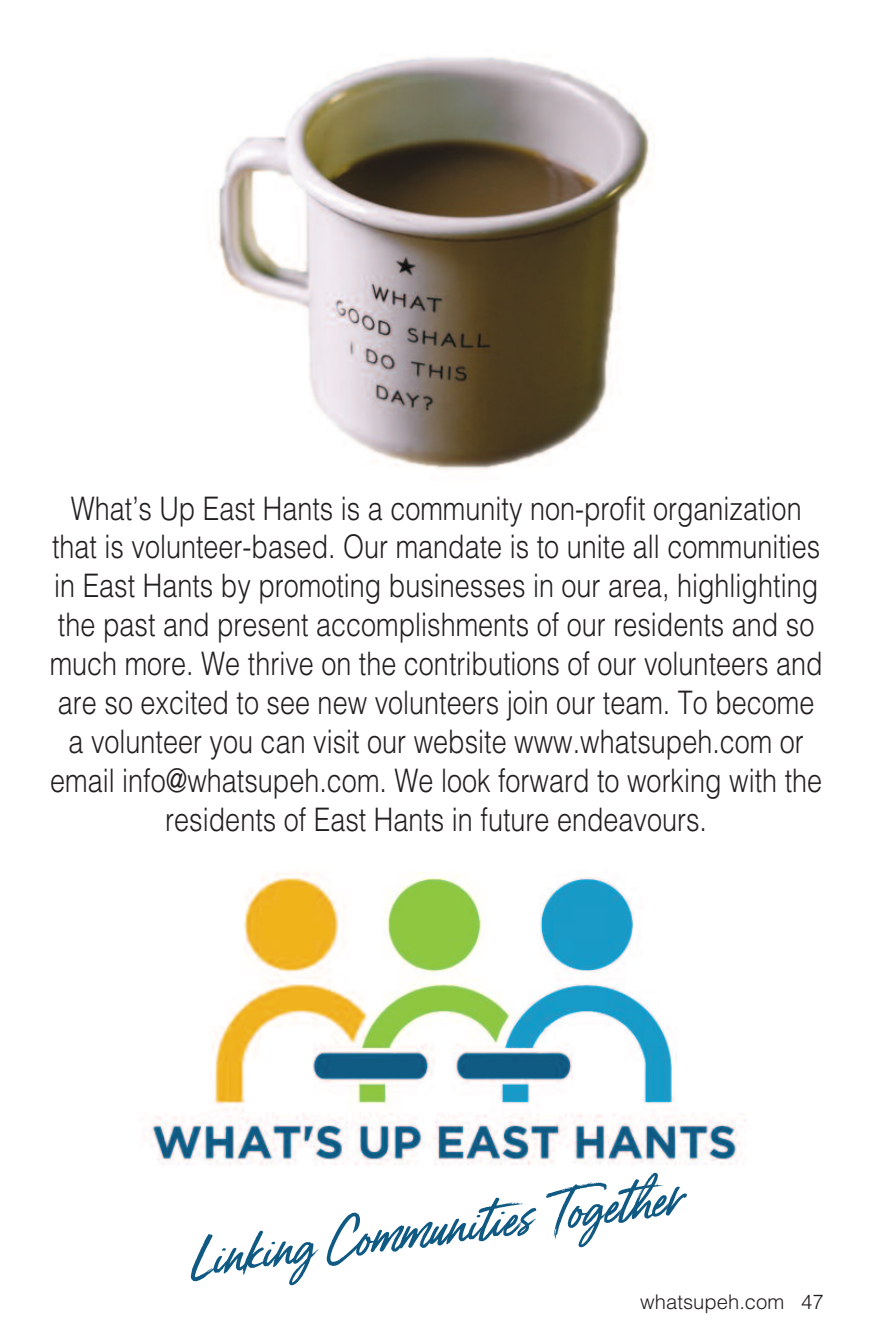
<style>
.page{position:relative;width:871px;height:1337px;background:#fff}
.page>*{position:absolute;margin:0;border:0;box-sizing:border-box;transform-origin:0 0}
.t1{font:italic 54px "Gotcha";color:#0f5982}
.t2{font:300 32.4px/38.9px "Helvetica";color:#231f20;text-align:center;scale:.83 1}
.t3{font:300 20.25px "Helvetica";color:#231f20}
</style>
<div class="page">
<img style="left:218px;top:57px;width:434px;height:413px">
<img style="left:150px;top:871px;width:596px;height:294px">
<p class="t2" style="left:50px;top:487px;width:933px">What’s Up East Hants is a community non-profit organization that is volunteer-based. Our mandate is to unite all communities in East Hants by promoting businesses in our area, highlighting the past and present accomplishments of our residents and so much more. We thrive on the contributions of our volunteers and are so excited to see new volunteers join our team. To become a volunteer you can visit our website www.whatsupeh.com or email info@whatsupeh.com. We look forward to working with the residents of East Hants in future endeavours.</p>
<h1 class="t1" style="left:184px;top:1225px;width:496px;rotate:-7deg">Linking Communities Together</h1>
<p class="t3" style="left:640px;top:1285px;width:185px">whatsupeh.com 47</p>
</div>
